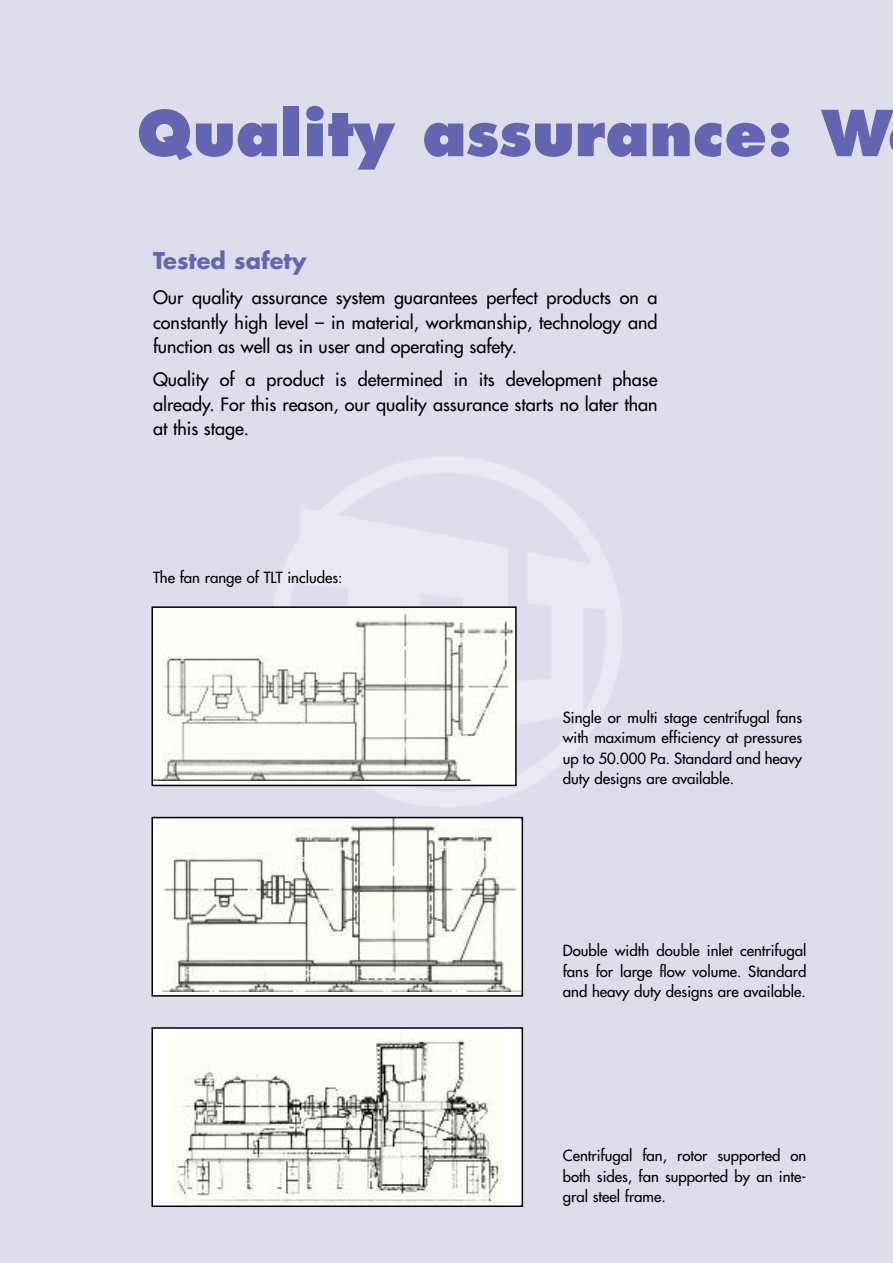
<style>
.page{position:relative;width:893px;height:1263px;background:#ddddec}
.page>*{position:absolute;margin:0;border:0;box-sizing:border-box;transform-origin:0 0}
.t1{font:800 61.5px "Futura";color:#6365b0}
.t2{font:700 22.5px "Futura";color:#6365b0}
.t3{font:18px/24.6px "Futura";color:#000;text-align:justify}
.t4{font:15px/20.4px "Futura";color:#000;text-align:justify}
</style>
<div class="page">
<img style="left:154px;top:609px;width:359px;height:172px">
<div style="left:151px;top:606px;width:366px;height:180px;border:2px solid #000"></div>
<svg style="left:154px;top:820px;width:366px;height:173px"></svg>
<img style="left:162px;top:820px;width:358px;height:171px">
<div style="left:151px;top:817px;width:372px;height:179px;border:2px solid #000"></div>
<div style="left:152px;top:1028px;width:370px;height:178px;background:#fff"></div>
<img style="left:173px;top:1030px;width:330px;height:174px">
<div style="left:151px;top:1027px;width:372px;height:180px;border:2px solid #000"></div>
<h1 class="t1" style="left:136px;top:106px;width:759px">Quality assurance: W</h1>
<h2 class="t2" style="left:153px;top:251px;width:155px">Tested safety</h2>
<p class="t3" style="left:153px;top:286px;width:506px">Our quality assurance system guarantees perfect products on a constantly high level – in material, workmanship, technology and function as well as in user and operating safety.</p>
<p class="t3" style="left:153px;top:369px;width:506px">Quality of a product is determined in its development phase already. For this reason, our quality assurance starts no later than at this stage.</p>
<p class="t4" style="left:153px;top:568px;width:191px">The fan range of TLT includes:</p>
<p class="t4" style="left:563px;top:708px;width:241px">Single or multi stage centrifugal fans with maximum efficiency at pressures up to 50.000 Pa. Standard and heavy duty designs are available.</p>
<p class="t4" style="left:563px;top:941px;width:245px">Double width double inlet centrifugal fans for large flow volume. Standard and heavy duty designs are available.</p>
<p class="t4" style="left:563px;top:1147px;width:245px">Centrifugal fan, rotor supported on both sides, fan supported by an inte&shy;gral steel frame.</p>
</div>
